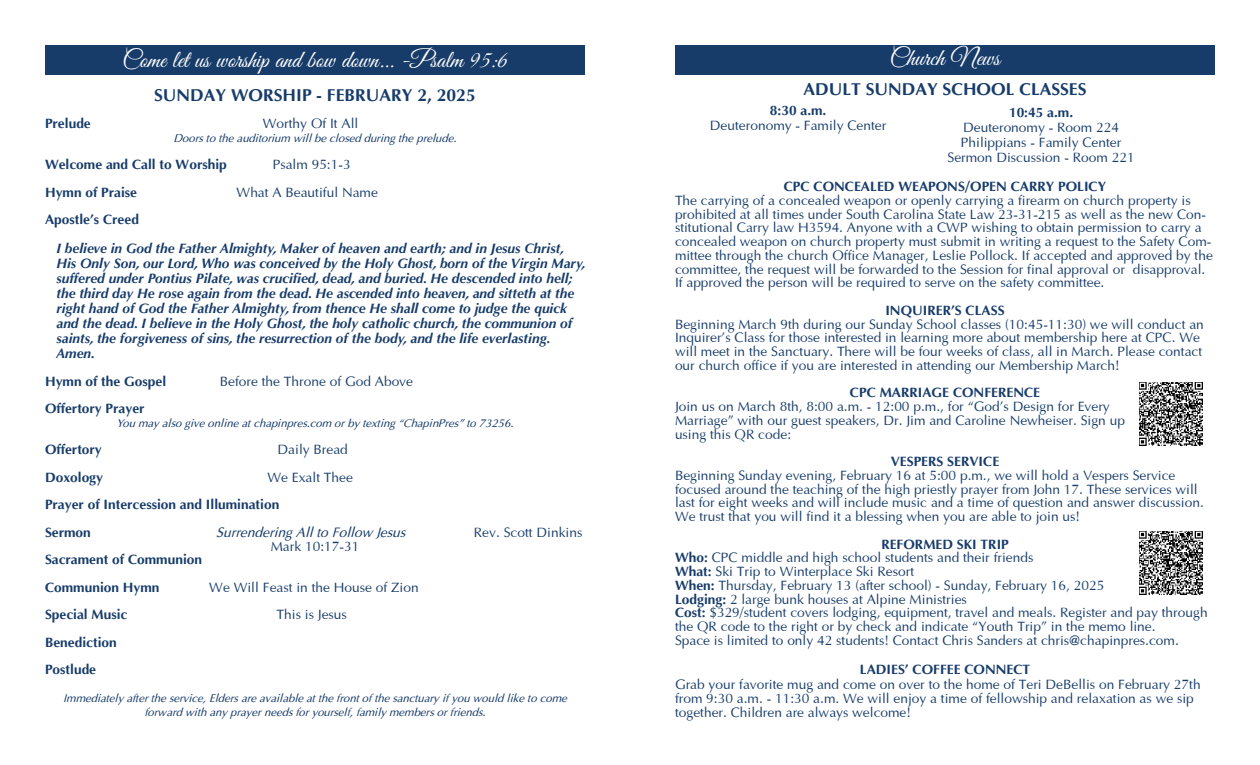
<style>
.page{position:relative;width:1260px;height:765px;background:#fff}
.page>*{position:absolute;margin:0;border:0;box-sizing:border-box;transform-origin:0 0}
.t1{font:24.38px "Great Vibes";color:#fff}
.t2{font:700 17.5px "Optima";color:#173c6a}
.t3{font:13.75px/13.8px "Optima";color:#173c6a}
.t4{font:italic 700 13.75px "Optima LT Pro";color:#173c6a}
.t5{font:700 13.75px "Optima";color:#173c6a}
.t6{font:italic 13.75px "Optima";color:#173c6a}
.t7{font:italic 11.25px "Optima";color:#173c6a}
.s1{font-weight:700}
</style>
<div class="page">
<div style="left:45px;top:45px;width:540px;height:30px;background:#173c6a"></div>
<div style="left:675px;top:45px;width:540px;height:30px;background:#173c6a"></div>
<img style="left:1139px;top:382px;width:63px;height:63px">
<img style="left:1139px;top:532px;width:63px;height:63px">
<p class="t1" style="left:122px;top:46px;width:387px">Come let us worship and bow down... -Psalm 95:6</p>
<p class="t2" style="left:154px;top:85px;width:323px">SUNDAY WORSHIP - FEBRUARY 2, 2025</p>
<p class="t5" style="left:45px;top:116px;width:47px">Prelude</p>
<p class="t3" style="left:263px;top:116px;width:97px">Worthy Of It All</p>
<p class="t7" style="left:173px;top:131px;width:285px">Doors to the auditorium will be closed during the prelude.</p>
<p class="t5" style="left:45px;top:157px;width:183px">Welcome and Call to Worship</p>
<p class="t3" style="left:273px;top:157px;width:79px">Psalm 95:1-3</p>
<p class="t5" style="left:45px;top:185px;width:94px">Hymn of Praise</p>
<p class="t3" style="left:237px;top:184px;width:143px">What A Beautiful Name</p>
<p class="t5" style="left:45px;top:212px;width:95px">Apostle’s Creed</p>
<p class="t4" style="left:56px;top:240px;width:509px">I believe in God the Father Almighty, Maker of heaven and earth; and in Jesus Christ,</p>
<p class="t4" style="left:56px;top:255px;width:531px">His Only Son, our Lord, Who was conceived by the Holy Ghost, born of the Virgin Mary,</p>
<p class="t4" style="left:56px;top:270px;width:518px">suffered under Pontius Pilate, was crucified, dead, and buried. He descended into hell;</p>
<p class="t4" style="left:56px;top:285px;width:519px">the third day He rose again from the dead. He ascended into heaven, and sitteth at the</p>
<p class="t4" style="left:56px;top:300px;width:512px">right hand of God the Father Almighty, from thence He shall come to judge the quick</p>
<p class="t4" style="left:56px;top:315px;width:517px">and the dead. I believe in the Holy Ghost, the holy catholic church, the communion of</p>
<p class="t4" style="left:56px;top:330px;width:496px">saints, the forgiveness of sins, the resurrection of the body, and the life everlasting.</p>
<p class="t4" style="left:56px;top:345px;width:40px">Amen.</p>
<p class="t5" style="left:45px;top:374px;width:123px">Hymn of the Gospel</p>
<p class="t3" style="left:220px;top:373px;width:195px">Before the Throne of God Above</p>
<p class="t5" style="left:45px;top:401px;width:101px">Offertory Prayer</p>
<p class="t7" style="left:117px;top:416px;width:398px">You may also give online at chapinpres.com or by texting “ChapinPres” to 73256.</p>
<p class="t5" style="left:45px;top:442px;width:58px">Offertory</p>
<p class="t3" style="left:278px;top:442px;width:72px">Daily Bread</p>
<p class="t5" style="left:45px;top:470px;width:60px">Doxology</p>
<p class="t3" style="left:267px;top:469px;width:87px">We Exalt Thee</p>
<p class="t5" style="left:45px;top:497px;width:236px">Prayer of Intercession and Illumination</p>
<p class="t5" style="left:45px;top:525px;width:47px">Sermon</p>
<p class="t6" style="left:216px;top:524px;width:190px">Surrendering All to Follow Jesus</p>
<p class="t3" style="left:474px;top:524px;width:110px">Rev. Scott Dinkins</p>
<p class="t3" style="left:271px;top:538px;width:90px">Mark 10:17-31</p>
<p class="t5" style="left:45px;top:552px;width:159px">Sacrament of Communion</p>
<p class="t5" style="left:45px;top:580px;width:116px">Communion Hymn</p>
<p class="t3" style="left:209px;top:579px;width:211px">We Will Feast in the House of Zion</p>
<p class="t5" style="left:45px;top:607px;width:84px">Special Music</p>
<p class="t3" style="left:277px;top:607px;width:72px">This is Jesus</p>
<p class="t5" style="left:45px;top:635px;width:73px">Benediction</p>
<p class="t5" style="left:45px;top:662px;width:53px">Postlude</p>
<p class="t7" style="left:63px;top:691px;width:505px">Immediately after the service, Elders are available at the front of the sanctuary if you would like to come</p>
<p class="t7" style="left:144px;top:705px;width:343px">forward with any prayer needs for yourself, family members or friends.</p>
<p class="t1" style="left:890px;top:45px;width:112px">Church News</p>
<p class="t2" style="left:804px;top:79px;width:284px">ADULT SUNDAY SCHOOL CLASSES</p>
<p class="t5" style="left:770px;top:103px;width:58px">8:30 a.m.</p>
<p class="t3" style="left:710px;top:118px;width:178px">Deuteronomy - Family Center</p>
<p class="t5" style="left:1009px;top:105px;width:66px">10:45 a.m.</p>
<p class="t3" style="left:963px;top:120px;width:157px">Deuteronomy - Room 224</p>
<p class="t3" style="left:961px;top:135px;width:162px">Philippians - Family Center</p>
<p class="t3" style="left:948px;top:150px;width:189px">Sermon Discussion - Room 221</p>
<p class="t5" style="left:784px;top:179px;width:324px">CPC CONCEALED WEAPONS/OPEN CARRY POLICY</p>
<p class="t3" style="left:675px;top:192px;width:539px">The carrying of a concealed weapon or openly carrying a firearm on church property is prohibited at all times under South Carolina State Law 23-31-215 as well as the new Con&shy;stitutional Carry law H3594. Anyone with a CWP wishing to obtain permission to carry a concealed weapon on church property must submit in writing a request to the Safety Com&shy;mittee through the church Office Manager, Leslie Pollock. If accepted and approved by the committee, the request will be forwarded to the Session for final approval or disapproval.<br>If approved the person will be required to serve on the safety committee.</p>
<p class="t5" style="left:885px;top:303px;width:121px">INQUIRER’S CLASS</p>
<p class="t3" style="left:675px;top:316px;width:530px">Beginning March 9th during our Sunday School classes (10:45-11:30) we will conduct an Inquirer’s Class for those interested in learning more about membership here at CPC. We will meet in the Sanctuary. There will be four weeks of class, all in March. Please contact our church office if you are interested in attending our Membership March!</p>
<p class="t5" style="left:850px;top:385px;width:192px">CPC MARRIAGE CONFERENCE</p>
<p class="t3" style="left:675px;top:398px;width:436px">Join us on March 8th, 8:00 a.m. - 12:00 p.m., for “God’s Design for Every</p>
<p class="t3" style="left:675px;top:412px;width:452px">Marriage” with our guest speakers, Dr. Jim and Caroline Newheiser. Sign up</p>
<p class="t3" style="left:675px;top:426px;width:118px">using this QR code:</p>
<p class="t5" style="left:891px;top:454px;width:110px">VESPERS SERVICE</p>
<p class="t3" style="left:675px;top:467px;width:502px">Beginning Sunday evening, February 16 at 5:00 p.m., we will hold a Vespers Service</p>
<p class="t3" style="left:675px;top:481px;width:530px">focused around the teaching of the high priestly prayer from John 17. These services will last for eight weeks and will include music and a time of question and answer discussion.<br>We trust that you will find it a blessing when you are able to join us!</p>
<p class="t5" style="left:881px;top:536px;width:129px">REFORMED SKI TRIP</p>
<p class="t3" style="left:675px;top:550px;width:360px"><span class="s1">Who:</span> CPC middle and high school students and their friends</p>
<p class="t3" style="left:675px;top:563px;width:241px"><span class="s1">What:</span> Ski Trip to Winterplace Ski Resort</p>
<p class="t3" style="left:675px;top:577px;width:431px"><span class="s1">When:</span> Thursday, February 13 (after school) - Sunday, February 16, 2025</p>
<p class="t3" style="left:675px;top:591px;width:293px"><span class="s1">Lodging:</span> 2 large bunk houses at Alpine Ministries</p>
<p class="t3" style="left:675px;top:605px;width:534px"><span class="s1">Cost:</span> $329/student covers lodging, equipment, travel and meals. Register and pay through the QR code to the right or by check and indicate “Youth Trip” in the memo line.</p>
<p class="t3" style="left:675px;top:633px;width:505px">Space is limited to only 42 students! Contact Chris Sanders at chris@chapinpres.com.</p>
<p class="t5" style="left:860px;top:662px;width:172px">LADIES’ COFFEE CONNECT</p>
<p class="t3" style="left:675px;top:676px;width:527px;line-height:14.4px">Grab your favorite mug and come on over to the home of Teri DeBellis on February 27th from 9:30 a.m. - 11:30 a.m. We will enjoy a time of fellowship and relaxation as we sip together. Children are always welcome!</p>
</div>
